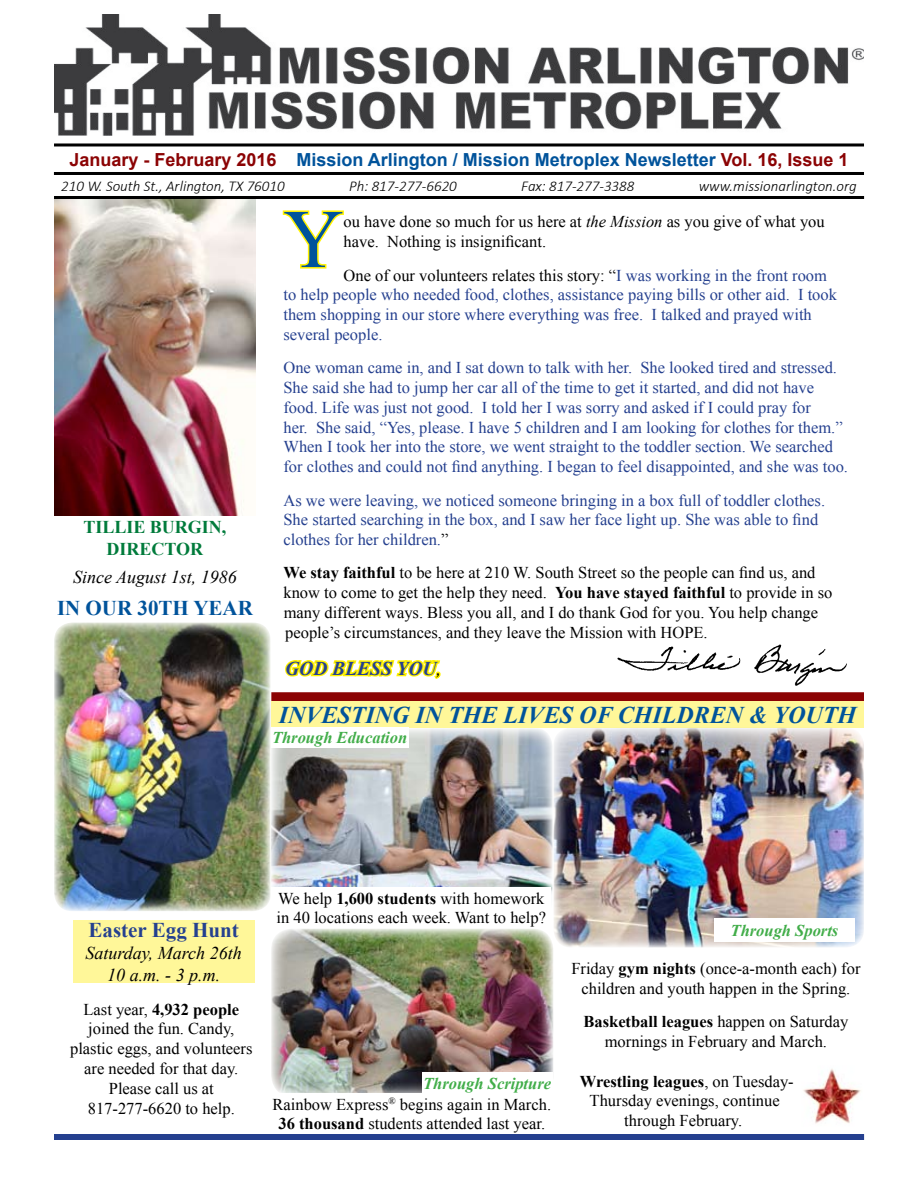
<style>
.page{position:relative;width:918px;height:1188px;background:#fff}
.page>*{position:absolute;margin:0;border:0;box-sizing:border-box;transform-origin:0 0}
.t1{font:83.25px "Times New Roman";color:#00539b}
.t2{font:italic 700 24px "Times New Roman";color:#00539b}
.t3{font:700 21px "Times New Roman";color:#00539b}
.t4{font:700 21px "Times New Roman";color:#25408f}
.t5{font:italic 700 19.5px "Times New Roman";color:#25408f}
.t6{font:700 18px "Arial";color:#00539b}
.t7{font:italic 18px/21.6px "Times New Roman";color:#000;text-align:center}
.t8{font:700 18px/21.6px "Times New Roman";color:#007b3b;text-align:center}
.t9{font:16.5px/19.8px "Times New Roman";color:#000;text-align:center}
.t10{font:16.5px/19.8px "Times New Roman";color:#25408f}
.t11{font:italic 700 16.5px "Times New Roman";color:#41ad49}
.t12{font:italic 300 15px "Calibri";color:#000}
.s1{color:#8b0304}
.s2{font-style:italic}
.s3{color:#000}
.s4{font-weight:700}
.s5{font-weight:400;color:#000}
</style>
<div class="page">
<img style="left:54px;top:14px;width:810px;height:121px">
<hr style="left:54px;top:143px;width:810px;height:3px;background:#000">
<hr style="left:54px;top:172px;width:810px;height:3px;background:#000">
<img style="left:54px;top:199px;width:201px;height:317px">
<div style="left:54px;top:1134px;width:810px;height:6px;background:#25408f"></div>
<hr style="left:54px;top:196px;width:810px;height:3px;background:#000">
<div style="left:271px;top:692px;width:593px;height:9px;background:#8b0304"></div>
<svg style="left:282px;top:210px;width:62px;height:59px"></svg>
<svg style="left:285px;top:660px;width:156px;height:19px"></svg>
<img style="left:617px;top:644px;width:230px;height:42px">
<div style="left:73px;top:921px;width:181px;height:62px;background:#fff799"></div>
<div style="left:271px;top:701px;width:593px;height:27px;background:#fff799"></div>
<img style="left:554px;top:728px;width:310px;height:220px">
<div style="left:714px;top:918px;width:141px;height:24px;background:#fff"></div>
<img style="left:271px;top:728px;width:282px;height:165px">
<div style="left:271px;top:728px;width:137px;height:20px;background:#fff"></div>
<div style="left:271px;top:887px;width:280px;height:41px;background:#fff"></div>
<img style="left:271px;top:929px;width:282px;height:164px">
<div style="left:422px;top:1072px;width:130px;height:22px;background:#fff"></div>
<img style="left:803px;top:1069px;width:58px;height:55px">
<img style="left:54px;top:622px;width:217px;height:289px">
<p class="t6" style="left:69px;top:148px;width:781px"><span class="s1">January - February 2016</span> Mission Arlington / Mission Metroplex Newsletter <span class="s1">Vol. 16, Issue 1</span></p>
<p class="t12" style="left:61px;top:177px;width:225px">210 W. South St., Arlington, TX 76010</p>
<p class="t12" style="left:349px;top:177px;width:109px">Ph: 817-277-6620</p>
<p class="t12" style="left:521px;top:177px;width:115px">Fax: 817-277-3388</p>
<p class="t12" style="left:699px;top:177px;width:159px">www.missionarlington.org</p>
<p class="t8" style="left:83px;top:516px;width:145px">Tillie Burgin,<br>Director</p>
<p class="t7" style="left:73px;top:566px;width:165px">Since August 1st, 1986</p>
<p class="t3" style="left:57px;top:594px;width:197px">In our 30th year</p>
<h1 class="t1" style="left:284px;top:183px;width:62px">Y</h1>
<p class="t9" style="left:344px;top:212px;width:483px;text-align:left">ou have done so much for us here at <span class="s2">the Mission</span> as you give of what you have. Nothing is insignificant.</p>
<p class="t10" style="left:283px;top:265px;width:555px;text-indent:60px"><span class="s3">One of our volunteers relates this story: “</span>I was working in the front room to help people who needed food, clothes, assistance paying bills or other aid. I took them shopping in our store where everything was free. I talked and prayed with several people.</p>
<p class="t10" style="left:283px;top:358px;width:566px">One woman came in, and I sat down to talk with her. She looked tired and stressed.<br>She said she had to jump her car all of the time to get it started, and did not have food. Life was just not good. I told her I was sorry and asked if I could pray for<br>her. She said, “Yes, please. I have 5 children and I am looking for clothes for them.” When I took her into the store, we went straight to the toddler section. We searched for clothes and could not find anything. I began to feel disappointed, and she was too.</p>
<p class="t10" style="left:283px;top:490px;width:543px">As we were leaving, we noticed someone bringing in a box full of toddler clothes.<br>She started searching in the box, and I saw her face light up. She was able to find clothes for her children.<span class="s3">”</span></p>
<p class="t9" style="left:283px;top:563px;width:551px;text-align:left"><span class="s4">We stay faithful</span> to be here at 210 W. South Street so the people can find us, and know to come to get the help they need. <span class="s4">You have stayed faithful</span> to provide in so many different ways. Bless you all, and I do thank God for you. You help change people’s circumstances, and they leave the Mission with HOPE.</p>
<p class="t5" style="left:285px;top:655px;width:158px">GOD BLESS YOU<span class="s5">,</span></p>
<h2 class="t2" style="left:279px;top:698px;width:579px">INVESTING IN THE LIVES OF CHILDREN &amp; YOUTH</h2>
<p class="t11" style="left:272px;top:726px;width:137px">THROUGH EDUCATION</p>
<p class="t4" style="left:89px;top:916px;width:152px">Easter Egg Hunt</p>
<p class="t7" style="left:86px;top:942px;width:158px">Saturday, March 26th<br>10 a.m. - 3 p.m.</p>
<p class="t9" style="left:70px;top:999px;width:184px">Last year, <span class="s4">4,932 people </span>joined the fun. Candy, plastic eggs, and volunteers are needed for that day.<br>Please call us at<br>817-277-6620 to help.</p>
<p class="t9" style="left:276px;top:888px;width:271px;text-align:left">We help <span class="s4">1,600 students</span> with homework in 40 locations each week. Want to help?</p>
<p class="t11" style="left:423px;top:1072px;width:129px">THROUGH SCRIPTURE</p>
<p class="t9" style="left:273px;top:1094px;width:280px">Rainbow Express<sup>®</sup> begins again in March.</p>
<p class="t9" style="left:278px;top:1114px;width:268px"><span class="s4">36 thousand</span> students attended last year.</p>
<p class="t11" style="left:731px;top:919px;width:109px">THROUGH SPORTS</p>
<p class="t9" style="left:571px;top:958px;width:291px">Friday <span class="s4">gym nights</span> (once-a-month each) for children and youth happen in the Spring.</p>
<p class="t9" style="left:583px;top:1011px;width:266px"><span class="s4">Basketball leagues</span> happen on Saturday mornings in February and March.</p>
<p class="t9" style="left:580px;top:1071px;width:215px"><span class="s4">Wrestling leagues</span>, on Tuesday-<br>Thursday evenings, continue through February.</p>
</div>
